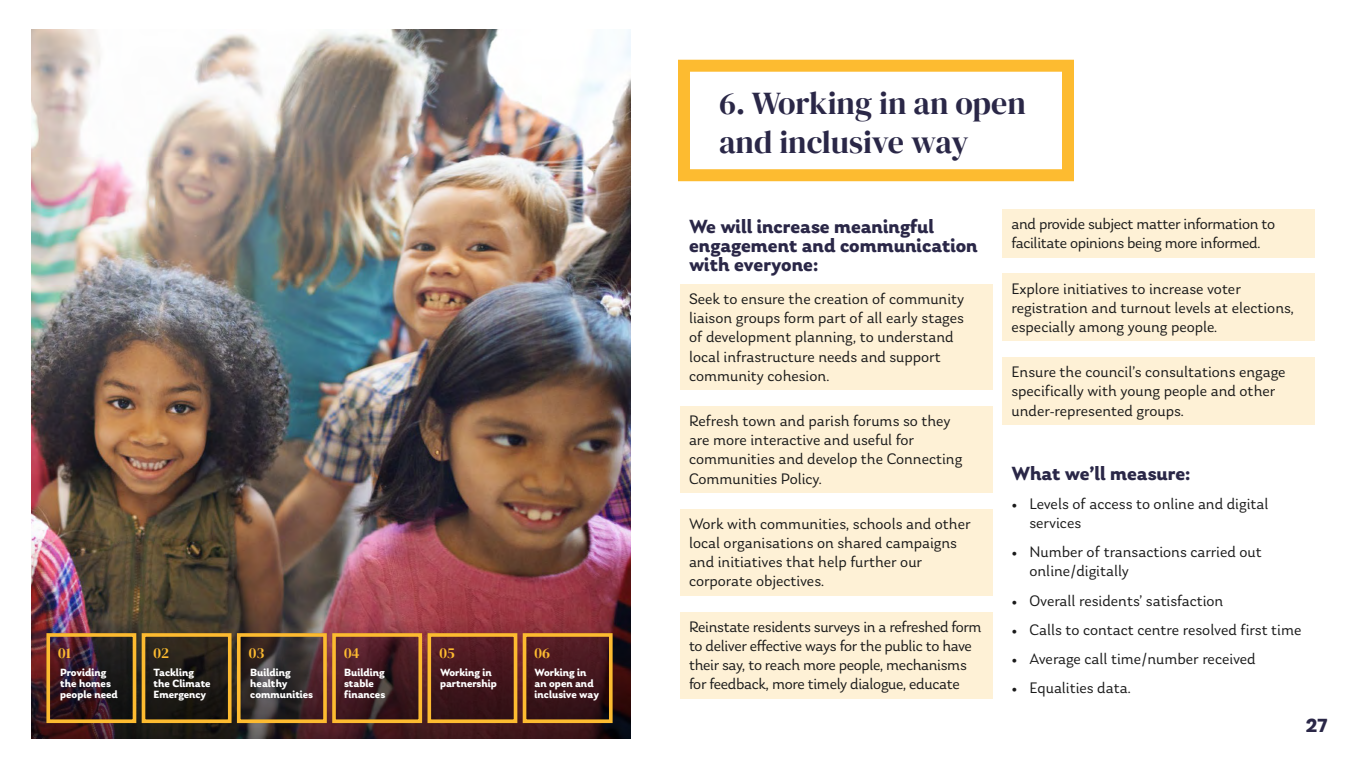
<style>
.page{position:relative;width:1366px;height:768px;background:#fff}
.page>*{position:absolute;margin:0;border:0;box-sizing:border-box;transform-origin:0 0}
.t1{font:32px/38.4px "DM Serif Display";color:#2a2747}
.t2{font:700 20px/19px "Laca";color:#2a2747}
.t3{font:16px/19.2px "Laca";color:#1a1a1a}
.t4{font:16px/19.2px "Laca";letter-spacing:-.02em;color:#1a1a1a}
.t5{font:15px "DM Serif Display";color:#fdbb30}
.t6{font:700 11px/11px "Laca";color:#fff}
</style>
<div class="page">
<div style="left:678px;top:60px;width:396px;height:121px;border:12px solid #fdbb30"></div>
<div style="left:680px;top:284px;width:312px;height:106px;background:#fef1d6"></div>
<div style="left:680px;top:406px;width:312px;height:87px;background:#fef1d6"></div>
<div style="left:680px;top:509px;width:312px;height:87px;background:#fef1d6"></div>
<div style="left:680px;top:612px;width:312px;height:86px;background:#fef1d6"></div>
<div style="left:1002px;top:209px;width:313px;height:48px;background:#fef1d6"></div>
<div style="left:1002px;top:274px;width:313px;height:67px;background:#fef1d6"></div>
<div style="left:1002px;top:357px;width:313px;height:68px;background:#fef1d6"></div>
<img style="left:31px;top:29px;width:600px;height:445px">
<img style="left:31px;top:474px;width:600px;height:265px">
<img style="left:51px;top:638px;width:80px;height:80px">
<div style="left:46px;top:633px;width:90px;height:90px;border:4px solid #fdbb30"></div>
<svg style="left:242px;top:638px;width:80px;height:80px;background:#392e30"></svg>
<div style="left:237px;top:633px;width:90px;height:90px;border:4px solid #fdbb30"></div>
<svg style="left:432px;top:638px;width:80px;height:80px;background:#43161d"></svg>
<div style="left:427px;top:633px;width:90px;height:90px;border:4px solid #fdbb30"></div>
<svg style="left:147px;top:638px;width:80px;height:80px;background:#201b15"></svg>
<div style="left:142px;top:633px;width:90px;height:90px;border:4px solid #fdbb30"></div>
<svg style="left:337px;top:638px;width:80px;height:80px;background:#421c23"></svg>
<div style="left:332px;top:633px;width:90px;height:90px;border:4px solid #fdbb30"></div>
<svg style="left:528px;top:638px;width:80px;height:80px;background:#40151c"></svg>
<div style="left:523px;top:633px;width:90px;height:90px;border:4px solid #fdbb30"></div>
<p class="t5" style="left:58px;top:644px;width:14px">01</p>
<p class="t6" style="left:60px;top:667px;width:59px">Providing the homes people need</p>
<p class="t5" style="left:154px;top:644px;width:17px">02</p>
<p class="t6" style="left:154px;top:667px;width:59px">Tackling the Climate<br>Emergency</p>
<p class="t5" style="left:249px;top:644px;width:17px">03</p>
<p class="t6" style="left:250px;top:667px;width:64px">Building healthy communities</p>
<p class="t5" style="left:344px;top:644px;width:17px">04</p>
<p class="t6" style="left:344px;top:667px;width:43px">Building stable finances</p>
<p class="t5" style="left:439px;top:644px;width:17px">05</p>
<p class="t6" style="left:440px;top:667px;width:58px">Working in partnership</p>
<p class="t5" style="left:535px;top:644px;width:17px">06</p>
<p class="t6" style="left:535px;top:667px;width:66px">Working in an open and inclusive way</p>
<h1 class="t1" style="left:719px;top:84px;width:309px">6. Working in an open and inclusive way</h1>
<p class="t2" style="left:689px;top:217px;width:290px">We will increase meaningful engagement and communication with everyone:</p>
<p class="t3" style="left:689px;top:289px;width:277px">Seek to ensure the creation of community liaison groups form part of all early stages of development planning, to understand local infrastructure needs and support community cohesion.</p>
<p class="t3" style="left:689px;top:411px;width:275px">Refresh town and parish forums so they are more interactive and useful for communities and develop the Connecting Communities Policy.</p>
<p class="t3" style="left:689px;top:514px;width:283px">Work with communities, schools and other local organisations on shared campaigns and initiatives that help further our corporate objectives.</p>
<p class="t4" style="left:689px;top:617px;width:294px">Reinstate residents surveys in a refreshed form to deliver effective ways for the public to have their say, to reach more people, mechanisms for feedback, more timely dialogue, educate</p>
<p class="t4" style="left:1012px;top:214px;width:265px">and provide subject matter information to facilitate opinions being more informed.</p>
<p class="t3" style="left:1012px;top:279px;width:284px">Explore initiatives to increase voter registration and turnout levels at elections, especially among young people.</p>
<p class="t3" style="left:1012px;top:362px;width:276px">Ensure the council’s consultations engage specifically with young people and other under-represented groups.</p>
<p class="t2" style="left:1012px;top:463px;width:181px">What we’ll measure:</p>
<p class="t3" style="left:1030px;top:494px;width:240px;text-indent:-18px">• Levels of access to online and digital services</p>
<p class="t3" style="left:1030px;top:542px;width:234px;text-indent:-18px">• Number of transactions carried out online/digitally</p>
<p class="t3" style="left:1012px;top:591px;width:213px">• Overall residents’ satisfaction</p>
<p class="t3" style="left:1012px;top:620px;width:291px">• Calls to contact centre resolved first time</p>
<p class="t3" style="left:1012px;top:649px;width:246px">• Average call time/number received</p>
<p class="t3" style="left:1012px;top:678px;width:121px">• Equalities data.</p>
<p class="t2" style="left:1305px;top:716px;width:24px">27</p>
</div>
